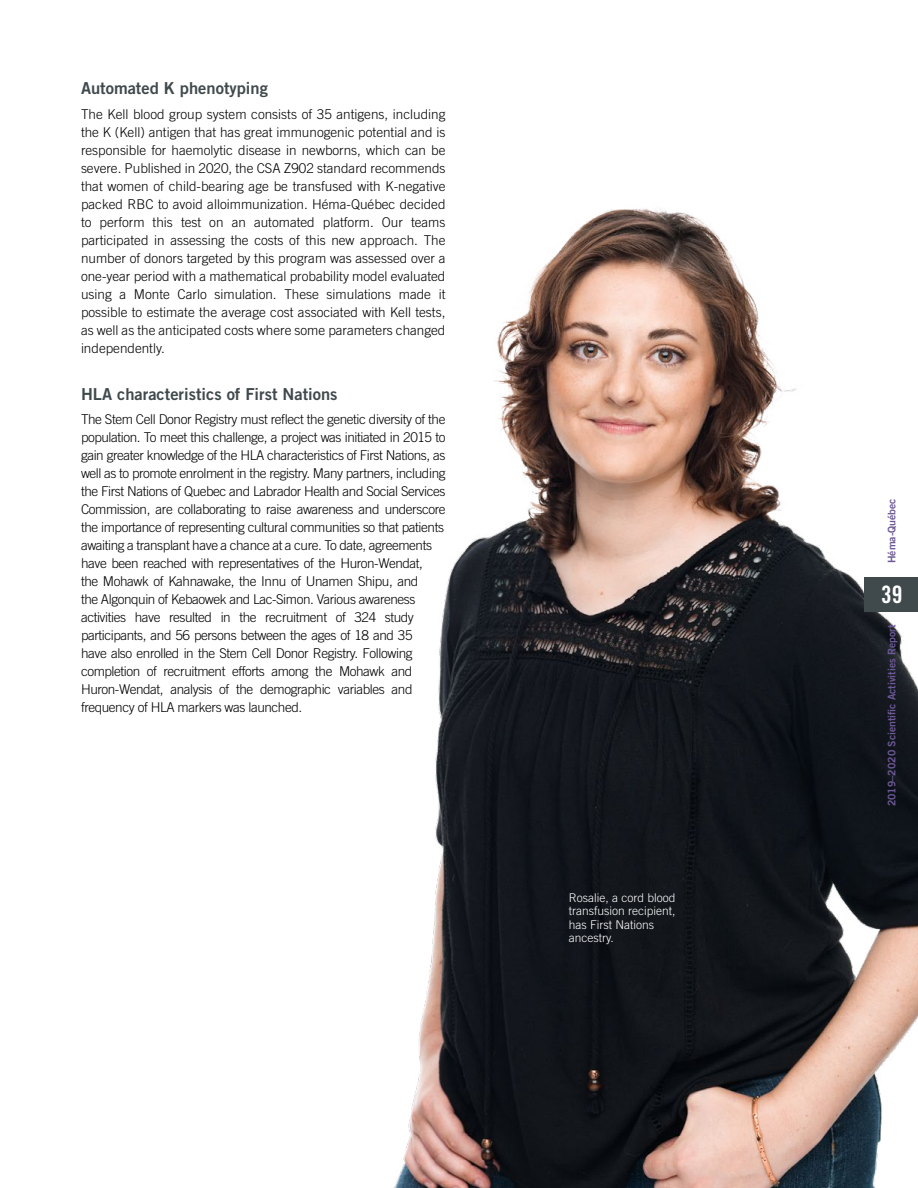
<style>
.page{position:relative;width:918px;height:1188px;background:#fff}
.page>*{position:absolute;margin:0;border:0;box-sizing:border-box;transform-origin:0 0}
.t1{font:24px "Trade Gothic Bold Cond Twenty";color:#fff}
.t2{font:16.5px "Trade Gothic Bold Two";color:#40494c}
.t3{font:300 13.5px/18px "Trade Gothic";letter-spacing:-.03em;color:#000;text-align:justify}
.t4{font:300 12px/13.5px "Trade Gothic";color:#fff}
.t5{font:10.5px "Trade Gothic Bold Two";color:#6d5996}
</style>
<div class="page">
<img style="left:394px;top:208px;width:524px;height:980px">
<hr style="left:0;top:0;width:1px;height:1188px;background:#6d5996">
<div style="left:864px;top:577px;width:54px;height:34px;background:#40494c"></div>
<p class="t2" style="left:81px;top:78px;width:189px">Automated K phenotyping</p>
<p class="t3" style="left:81px;top:105px;width:366px">The Kell blood group system consists of 35 antigens, including the K (Kell) antigen that has great immunogenic potential and is responsible for haemolytic disease in newborns, which can be severe. Published in 2020, the CSA Z902 standard recommends that women of child-bearing age be transfused with K-negative packed RBC to avoid alloimmunization. Héma‑Québec decided to perform this test on an automated platform. Our teams participated in assessing the costs of this new approach. The number of donors targeted by this program was assessed over a one-year period with a mathematical probability model evaluated using a Monte Carlo simulation. These simulations made it possible to estimate the average cost associated with Kell tests, as well as the anticipated costs where some parameters changed independently.</p>
<p class="t2" style="left:81px;top:383px;width:258px">HLA characteristics of First Nations</p>
<p class="t3" style="left:81px;top:410px;width:366px;text-align:left">The Stem Cell Donor Registry must reflect the genetic diversity of the population. To meet this challenge, a project was initiated in 2015 to gain greater knowledge of the HLA characteristics of First Nations, as well as to promote enrolment in the registry. Many partners, including the First Nations of Quebec and Labrador Health and Social Services Commission, are collaborating to raise awareness and underscore the importance of representing cultural communities so that patients awaiting a transplant have a chance at a cure. To date, agreements have been reached with representatives of the Huron-Wendat,<br>the Mohawk of Kahnawake, the Innu of Unamen Shipu, and<br>the Algonquin of Kebaowek and Lac‑Simon. Various awareness activities have resulted in the recruitment of 324 study participants, and 56 persons between the ages of 18 and 35<br>have also enrolled in the Stem Cell Donor Registry. Following completion of recruitment efforts among the Mohawk and Huron-Wendat, analysis of the demographic variables and frequency of HLA markers was launched.</p>
<p class="t4" style="left:569px;top:890px;width:108px">Rosalie, a cord blood transfusion recipient, has First Nations ancestry.</p>
<p class="t5" style="left:885px;top:563px;width:66px;rotate:-90deg">Héma-Québec</p>
<h1 class="t1" style="left:881px;top:580px;width:23px">39</h1>
<p class="t5" style="left:885px;top:806px;width:183px;rotate:-90deg">2019–2020 Scientific Activities Report</p>
</div>
